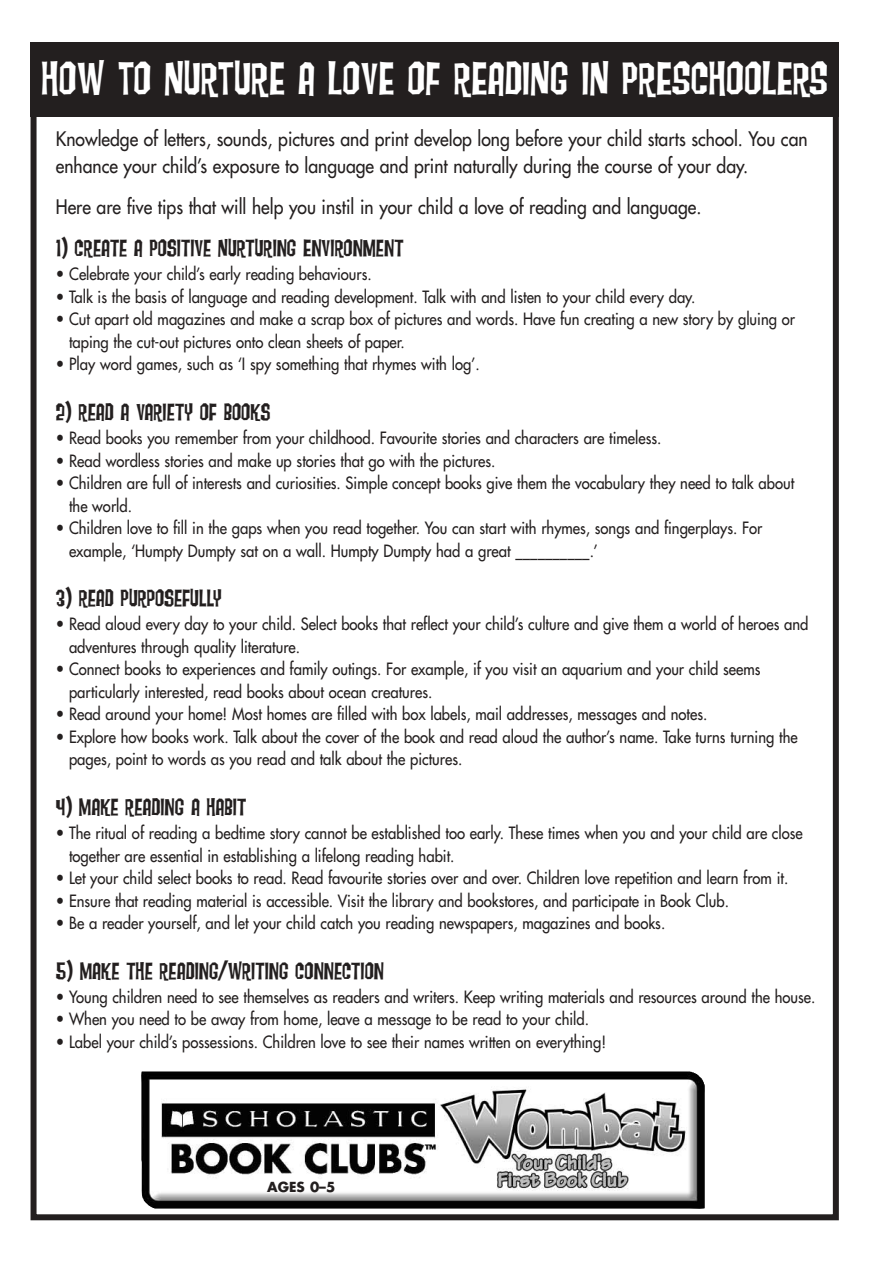
<style>
.page{position:relative;width:893px;height:1263px;background:#fff}
.page>*{position:absolute;margin:0;border:0;box-sizing:border-box;transform-origin:0 0}
.t1{font:46.5px "Fink Sans";color:#fff}
.t2{font:24px "Fink Sans";color:#231f1f}
.t3{font:19.5px/26.5px "Futura";color:#231f1f;scale:.9 1}
.t4{font:16.5px/22.5px "Futura";color:#231f1f;scale:.9 1}
.t5{font:700 13.5px "Futura";color:#231f1f}
</style>
<div class="page">
<div style="left:31px;top:43px;width:807px;height:1177px;border:6px solid #231f1f"></div>
<div style="left:31px;top:43px;width:807px;height:74px;background:#231f1f"></div>
<img style="left:141px;top:1071px;width:564px;height:138px">
<h1 class="t1" style="left:41px;top:51px;width:788px">HOW TO NURTURE A LOVE OF READING IN PRESCHOOLERS</h1>
<p class="t3" style="left:56px;top:127px;width:836px">Knowledge of letters, sounds, pictures and print develop long before your child starts school. You can enhance your child’s exposure to language and print naturally during the course of your day.</p>
<p class="t3" style="left:56px;top:195px;width:718px">Here are five tips that will help you instil in your child a love of reading and language.</p>
<h2 class="t2" style="left:56px;top:234px;width:349px">1) CREATE A POSITIVE NURTURING ENVIRONMENT</h2>
<p class="t4" style="left:56px;top:264px;width:352px">• Celebrate your child’s early reading behaviours.</p>
<p class="t4" style="left:56px;top:287px;width:712px">• Talk is the basis of language and reading development. Talk with and listen to your child every day.</p>
<p class="t4" style="left:69px;top:309px;width:808px;text-indent:-13px">• Cut apart old magazines and make a scrap box of pictures and words. Have fun creating a new story by gluing or taping the cut-out pictures onto clean sheets of paper.</p>
<p class="t4" style="left:56px;top:354px;width:472px">• Play word games, such as ‘I spy something that rhymes with log’.</p>
<h2 class="t2" style="left:56px;top:398px;width:216px">2) READ A VARIETY OF BOOKS</h2>
<p class="t4" style="left:56px;top:428px;width:674px">• Read books you remember from your childhood. Favourite stories and characters are timeless.</p>
<p class="t4" style="left:56px;top:450px;width:490px">• Read wordless stories and make up stories that go with the pictures.</p>
<p class="t4" style="left:69px;top:473px;width:807px;text-indent:-13px">• Children are full of interests and curiosities. Simple concept books give them the vocabulary they need to talk about the world.</p>
<p class="t4" style="left:69px;top:518px;width:772px;text-indent:-13px">• Children love to fill in the gaps when you read together. You can start with rhymes, songs and fingerplays. For example, ‘Humpty Dumpty sat on a wall. Humpty Dumpty had a great __________.’</p>
<h2 class="t2" style="left:56px;top:584px;width:167px">3) READ PURPOSEFULLY</h2>
<p class="t4" style="left:69px;top:614px;width:823px;text-indent:-13px">• Read aloud every day to your child. Select books that reflect your child’s culture and give them a world of heroes and adventures through quality literature.</p>
<p class="t4" style="left:69px;top:659px;width:769px;text-indent:-13px">• Connect books to experiences and family outings. For example, if you visit an aquarium and your child seems particularly interested, read books about ocean creatures.</p>
<p class="t4" style="left:56px;top:704px;width:725px">• Read around your home! Most homes are filled with box labels, mail addresses, messages and notes.</p>
<p class="t4" style="left:69px;top:727px;width:811px;text-indent:-13px">• Explore how books work. Talk about the cover of the book and read aloud the author’s name. Take turns turning the pages, point to words as you read and talk about the pictures.</p>
<h2 class="t2" style="left:56px;top:793px;width:192px">4) MAKE READING A HABIT</h2>
<p class="t4" style="left:69px;top:823px;width:816px;text-indent:-13px">• The ritual of reading a bedtime story cannot be established too early. These times when you and your child are close together are essential in establishing a lifelong reading habit.</p>
<p class="t4" style="left:56px;top:868px;width:815px">• Let your child select books to read. Read favourite stories over and over. Children love repetition and learn from it.</p>
<p class="t4" style="left:56px;top:890px;width:749px">• Ensure that reading material is accessible. Visit the library and bookstores, and participate in Book Club.</p>
<p class="t4" style="left:56px;top:913px;width:678px">• Be a reader yourself, and let your child catch you reading newspapers, magazines and books.</p>
<h2 class="t2" style="left:56px;top:957px;width:330px">5) MAKE THE READING/WRITING CONNECTION</h2>
<p class="t4" style="left:56px;top:987px;width:845px">• Young children need to see themselves as readers and writers. Keep writing materials and resources around the house.</p>
<p class="t4" style="left:56px;top:1009px;width:594px">• When you need to be away from home, leave a message to be read to your child.</p>
<p class="t4" style="left:56px;top:1032px;width:613px">• Label your child’s possessions. Children love to see their names written on everything!</p>
<p class="t5" style="left:267px;top:1181px;width:70px">AGES 0–5</p>
</div>
